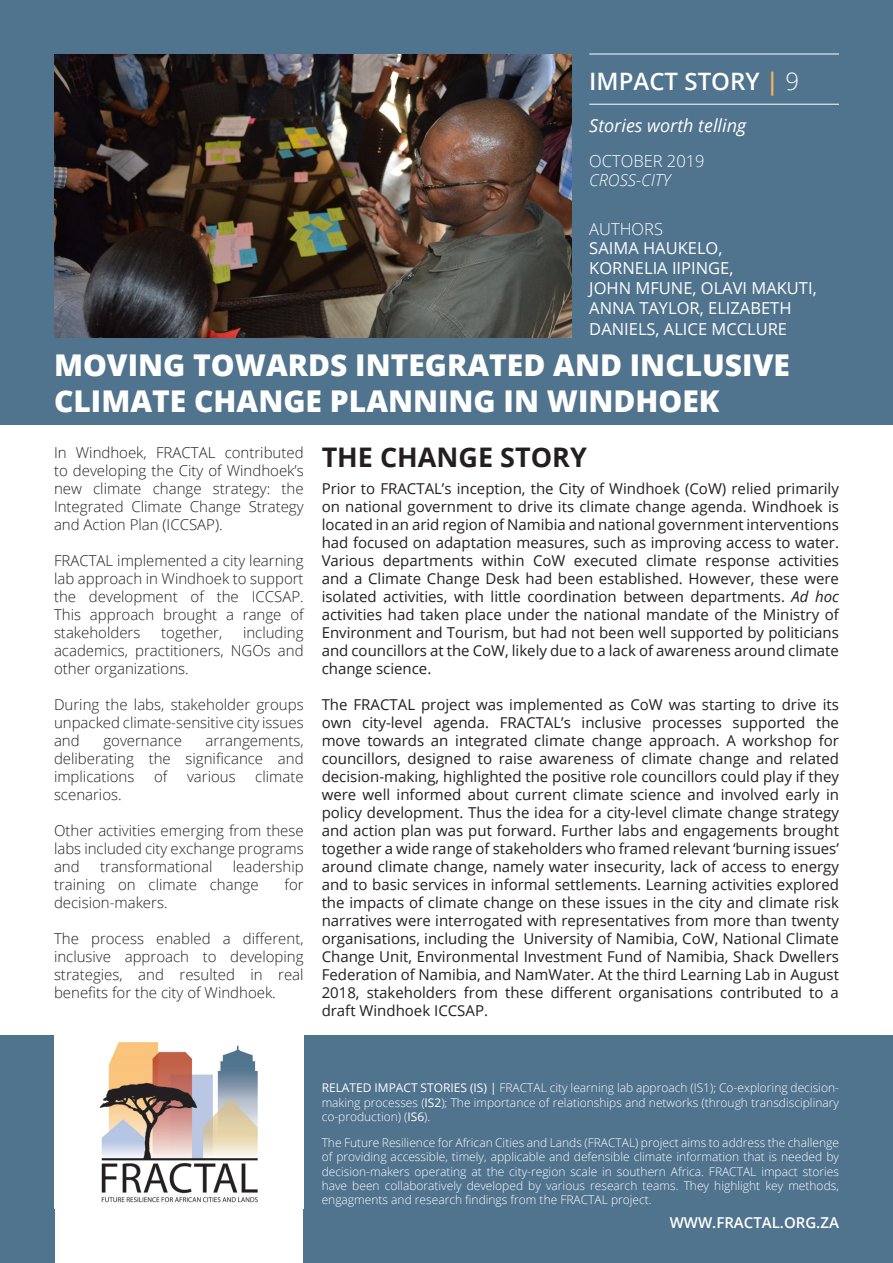
<style>
.page{position:relative;width:893px;height:1263px;background:#fff}
.page>*{position:absolute;margin:0;border:0;box-sizing:border-box;transform-origin:0 0}
.Title_1{font:800 30px/36px "Open Sans";color:#fff}
.Sub_heading{font:700 27px "Open Sans";color:#231f20}
.Title_2{font:600 24px "Open Sans";color:#fff}
.t1{font:italic 18px "Open Sans";color:#fff}
.t2{font:16.5px/19.8px "Open Sans";color:#fff}
.Author{font:300 16.5px "Open Sans";color:#fff}
.Author-2{font:italic 300 16.5px "Open Sans";color:#fff}
.t3{font:15px/18px "Open Sans";color:#231f20;text-align:justify}
.t4{font:300 15px/18px "Open Sans";color:#231f20;text-align:justify}
.Final_blurb{font:600 15px "Open Sans";color:#fff}
.Final_blurb-2{font:300 12px/14.4px "Open Sans";color:#fff;text-align:justify}
.s1{color:#f9b55c}
.s2{font-weight:300}
.s3{font-style:italic}
.s4{font-weight:400}
</style>
<div class="page">
<div style="left:0;top:0;width:893px;height:424px;background:#50738e"></div>
<div style="left:304px;top:1035px;width:589px;height:228px;background:#50738e"></div>
<hr style="left:589px;top:54px;width:250px;height:1px;background:#fff">
<hr style="left:589px;top:104px;width:250px;height:1px;background:#fff">
<img style="left:54px;top:54px;width:518px;height:284px">
<div style="left:0;top:1035px;width:54px;height:228px;background:#50738e"></div>
<img style="left:99px;top:1042px;width:159px;height:161px">
<p class="Title_2" style="left:589px;top:65px;width:211px">IMPACT STORY <span class="s1">|</span> <span class="s2">9</span></p>
<p class="t1" style="left:589px;top:113px;width:158px">Stories worth telling</p>
<p class="Author" style="left:589px;top:149px;width:117px">OCTOBER 2019</p>
<p class="Author-2" style="left:589px;top:169px;width:83px">CROSS-CITY</p>
<p class="Author" style="left:589px;top:217px;width:75px">AUTHORS</p>
<p class="t2" style="left:589px;top:238px;width:135px">SAIMA HAUKELO,</p>
<p class="t2" style="left:589px;top:258px;width:146px">KORNELIA IIPINGE,</p>
<p class="t2" style="left:589px;top:278px;width:229px">JOHN MFUNE, OLAVI MAKUTI,<br>ANNA TAYLOR, ELIZABETH</p>
<p class="t2" style="left:589px;top:319px;width:199px">DANIELS, ALICE MCCLURE</p>
<p class="Title_1" style="left:54px;top:345px;width:737px">MOVING TOWARDS INTEGRATED AND INCLUSIVE<br>CLIMATE CHANGE PLANNING IN WINDHOEK</p>
<p class="t4" style="left:54px;top:443px;width:251px">In Windhoek, FRACTAL contributed to developing the City of Windhoek’s new climate change strategy: the Integrated Climate Change Strategy and Action Plan (ICCSAP).</p>
<p class="t4" style="left:54px;top:551px;width:251px">FRACTAL implemented a city learning lab approach in Windhoek to support the development of the ICCSAP.<br>This approach brought a range of stakeholders</p>
<p class="t4" style="left:54px;top:623px;width:251px;text-indent:189px">including academics, practitioners, NGOs and other organizations.</p>
<p class="t4" style="left:54px;top:695px;width:251px">During the labs, stakeholder groups unpacked climate-sensitive city issues and</p>
<p class="t4" style="left:161px;top:623px;width:63px">together,</p>
<p class="t4" style="left:54px;top:731px;width:251px;text-indent:152px">arrangements, deliberating the significance and implications</p>
<p class="t4" style="left:103px;top:731px;width:80px">governance</p>
<p class="t4" style="left:154px;top:767px;width:15px">of</p>
<p class="t4" style="left:187px;top:767px;width:50px">various</p>
<p class="t4" style="left:255px;top:767px;width:50px">climate</p>
<p class="t4" style="left:54px;top:785px;width:69px">scenarios.</p>
<p class="t4" style="left:54px;top:821px;width:251px">Other activities emerging from these labs included city exchange programs and</p>
<p class="t4" style="left:100px;top:857px;width:114px">transformational</p>
<p class="t4" style="left:54px;top:857px;width:251px;text-indent:179px">leadership training on climate change</p>
<p class="t4" style="left:285px;top:875px;width:21px">for</p>
<p class="t4" style="left:54px;top:893px;width:115px">decision-makers.</p>
<p class="t4" style="left:54px;top:929px;width:251px">The process enabled a different, inclusive approach to developing strategies, and resulted in real benefits for the city of Windhoek.</p>
<p class="Sub_heading" style="left:322px;top:438px;width:267px">THE CHANGE STORY</p>
<p class="t3" style="left:322px;top:479px;width:519px">Prior to FRACTAL’s inception, the City of Windhoek (CoW) relied primarily on national government to drive its climate change agenda. Windhoek is located in an arid region of Namibia and national government interventions had focused on adaptation measures, such as improving access to water.<br>Various departments within CoW executed climate response activities and a Climate Change Desk had been established. However, these were isolated activities, with little coordination between departments. <span class="s3">Ad hoc </span>activities had taken place under the national mandate of the Ministry of Environment and Tourism, but had not been well supported by politicians and councillors at the CoW, likely due to a lack of awareness around climate change science.</p>
<p class="t3" style="left:322px;top:695px;width:519px">The FRACTAL project was implemented as CoW was starting to drive its own city-level agenda. FRACTAL’s inclusive processes supported the move towards an integrated climate change approach. A workshop for councillors, designed to raise awareness of climate change and related decision-making, highlighted the positive role councillors could play if they were well informed about current climate science and involved early in policy development. Thus the idea for a city-level climate change strategy and action plan was put forward. Further labs and engagements brought together a wide range of stakeholders who framed relevant ‘burning issues’ around climate change, namely water insecurity, lack of access to energy and to basic services in informal settlements. Learning activities explored the impacts of climate change on these issues in the city and climate risk narratives were interrogated with representatives from more than twenty organisations, including the University of Namibia, CoW, National Climate Change Unit, Environmental Investment Fund of Namibia, Shack Dwellers Federation of Namibia, and NamWater. At the third Learning Lab in August 2018, stakeholders from these different organisations contributed to a draft Windhoek ICCSAP.</p>
<p class="Final_blurb-2" style="left:322px;top:1080px;width:519px"><span class="s4">RELATED IMPACT STORIES (IS) |</span> FRACTAL city learning lab approach (IS1); Co-exploring decision&shy;making processes (<span class="s4">IS2</span>); The importance of relationships and networks (through transdisciplinary co-production) (<span class="s4">IS6</span>).</p>
<p class="Final_blurb-2" style="left:322px;top:1135px;width:519px">The Future Resilience for African Cities and Lands (FRACTAL) project aims to address the challenge of providing accessible, timely, applicable and defensible climate information that is needed by decision-makers operating at the city-region scale in southern Africa. FRACTAL impact stories have been collaboratively developed by various research teams. They highlight key methods, engagments and research findings from the FRACTAL project.</p>
<p class="Final_blurb" style="left:670px;top:1212px;width:171px">WWW.FRACTAL.ORG.ZA</p>
</div>
